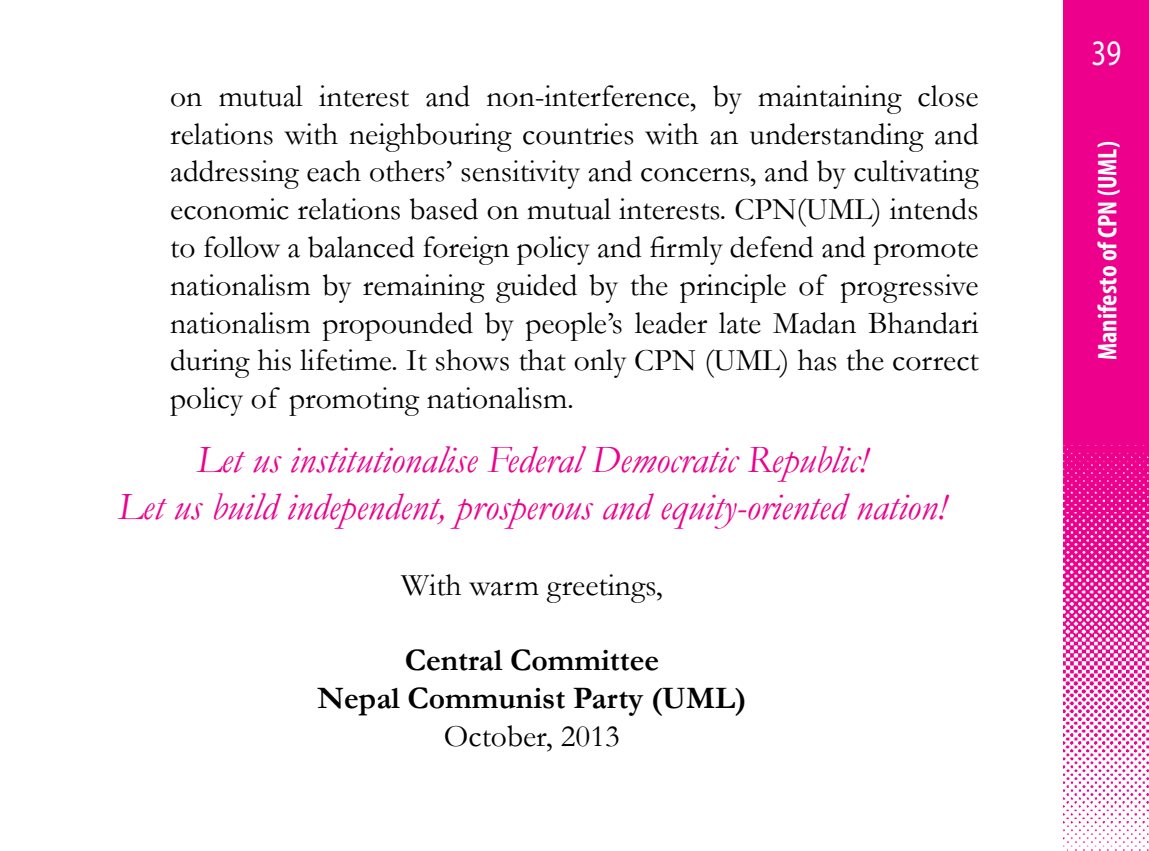
<style>
.page{position:relative;width:1149px;height:851px;background:#fff}
.page>*{position:absolute;margin:0;border:0;box-sizing:border-box;transform-origin:0 0}
.t1{font:italic 39px/46.8px "Garamond";color:#ec008c;text-align:center}
.t2{font:36px "Myriad Pro";color:#fff;scale:.8 1}
.t3{font:31.5px/37.8px "Garamond";color:#000;text-align:justify}
.t4{font:700 31.5px/37.8px "Garamond";color:#000;text-align:center}
.t5{font:700 condensed 27px "Myriad Pro";color:#fff}
</style>
<div class="page">
<img style="left:1063px;top:0;width:85px;height:850px">
<p class="t3" style="left:170px;top:76px;width:809px">on mutual interest and non-interference, by maintaining close relations with neighbouring countries with an understanding and addressing each others’ sensitivity and concerns, and by cultivating economic relations based on mutual interests. CPN(UML) intends to follow a balanced foreign policy and firmly defend and promote nationalism by remaining guided by the principle of progressive nationalism propounded by people’s leader late Madan Bhandari during his lifetime. It shows that only CPN (UML) has the correct policy of promoting nationalism.</p>
<p class="t1" style="left:118px;top:436px;width:829px">Let us institutionalise Federal Democratic Republic!<br>Let us build independent, prosperous and equity-oriented nation!</p>
<p class="t3" style="left:401px;top:565px;width:263px">With warm greetings,</p>
<p class="t4" style="left:317px;top:641px;width:430px">Central Committee<br>Nepal Communist Party (UML)</p>
<p class="t3" style="left:444px;top:716px;width:177px">October, 2013</p>
<p class="t2" style="left:1091px;top:31px;width:38px">39</p>
<p class="t5" style="left:1090px;top:360px;width:220px;rotate:-90deg">Manifesto ofCPN (UML)</p>
</div>
